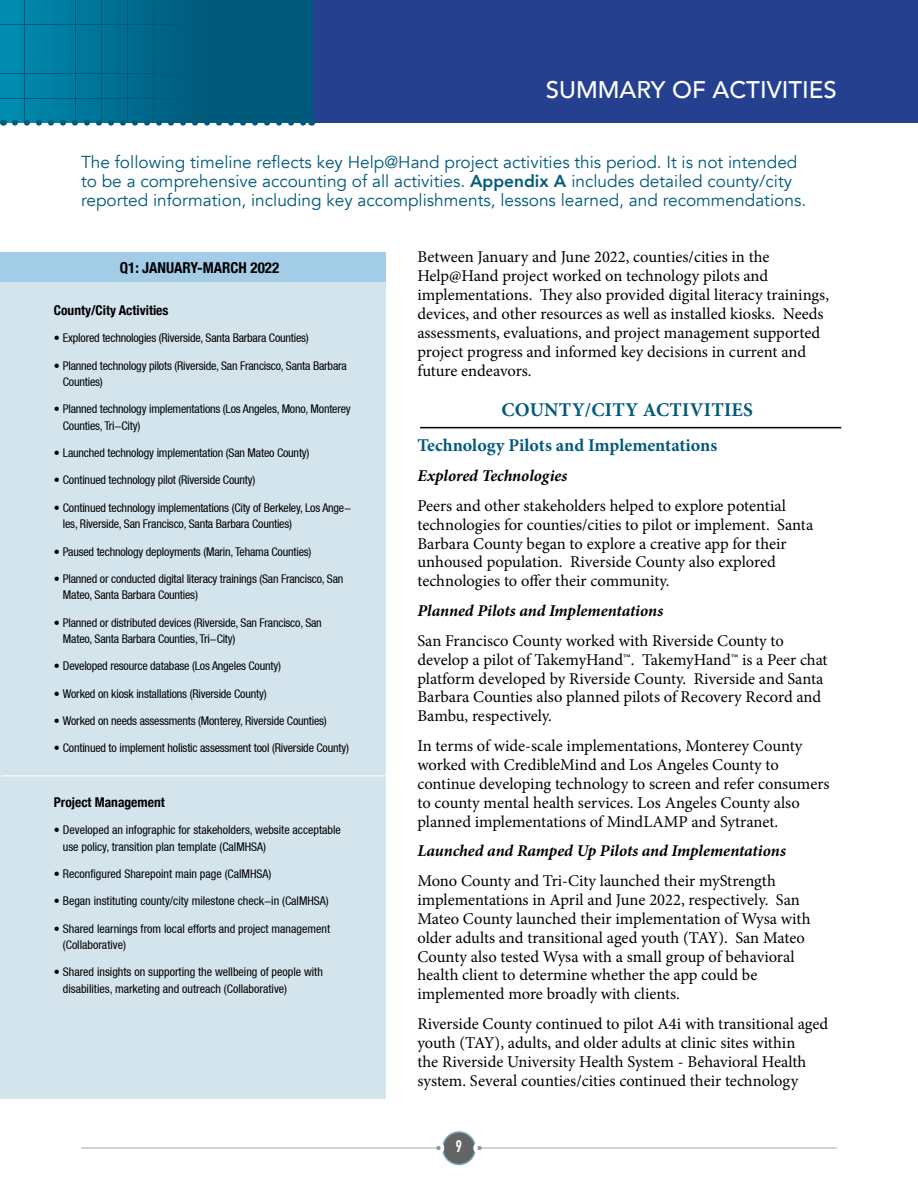
<style>
.page{position:relative;width:918px;height:1188px;background:#fff}
.page>*{position:absolute;margin:0;border:0;box-sizing:border-box;transform-origin:0 0}
.t1{font:500 24px "Avenir";color:#fff}
.t2{font:700 19.5px "Minion Pro";letter-spacing:.01em;color:#005a7c}
.t3{font:700 18px "Minion Pro";color:#005a7c}
.t4{font:17.25px/18.8px "Avenir";color:#005a7c}
.t5{font:16.5px/18.9px "Minion Pro";color:#000}
.t6{font:italic 700 16.5px "Minion Pro";letter-spacing:-.005em;color:#000}
.t7{font:700 16.5px "DIN Condensed";color:#fff}
.t8{font:700 condensed 15px "Helvetica Neue";color:#000}
.t9{font:700 condensed 13.5px "Helvetica Neue";color:#000}
.t10{font:condensed 12px/16.5px "Helvetica Neue LT";letter-spacing:-.015em;color:#000}
.s1{font-weight:800}
</style>
<div class="page">
<div style="left:443px;top:1132px;width:32px;height:33px;background:#636466;border-radius:50%"></div>
<div style="left:442px;top:1131px;width:34px;height:34px;border:2px solid #7ba9c1;border-radius:50%"></div>
<div style="left:433px;top:1142px;width:11px;height:12px;background:#fff;border-radius:50%"></div>
<div style="left:473px;top:1142px;width:12px;height:12px;background:#fff;border-radius:50%"></div>
<hr style="left:81px;top:1148px;width:357px;height:1px;background:#a5a7aa">
<hr style="left:480px;top:1148px;width:357px;height:1px;background:#a5a7aa">
<svg style="left:436px;top:1146px;width:5px;height:4px"></svg>
<svg style="left:477px;top:1146px;width:5px;height:4px"></svg>
<div style="left:0;top:267px;width:385px;height:831px;background:#d3e4ed"></div>
<div style="left:0;top:253px;width:385px;height:29px;background:#a3cde7"></div>
<hr style="left:2px;top:775px;width:391px;height:1px;background:#fff">
<div style="left:0;top:0;width:313px;height:123px;background:#005a7c"></div>
<div style="left:313px;top:0;width:605px;height:123px;background:#25408f"></div>
<div style="left:103px;top:25px;width:24px;height:23px;background:#006f93"></div>
<div style="left:0;top:25px;width:23px;height:23px;background:#008cb0"></div>
<div style="left:103px;top:75px;width:24px;height:23px;background:#006f93"></div>
<div style="left:0;top:75px;width:23px;height:23px;background:#008cb0"></div>
<div style="left:103px;top:0;width:24px;height:23px;background:#006f93"></div>
<div style="left:0;top:0;width:23px;height:23px;background:#008cb0"></div>
<div style="left:103px;top:50px;width:24px;height:23px;background:#006f93"></div>
<div style="left:0;top:50px;width:23px;height:23px;background:#008cb0"></div>
<div style="left:103px;top:100px;width:24px;height:23px;background:#006f93"></div>
<div style="left:0;top:100px;width:23px;height:23px;background:#008cb0"></div>
<div style="left:128px;top:25px;width:24px;height:23px;background:#00698c"></div>
<div style="left:25px;top:25px;width:24px;height:23px;background:#0084a9"></div>
<div style="left:128px;top:75px;width:24px;height:23px;background:#00698c"></div>
<div style="left:25px;top:75px;width:24px;height:23px;background:#0084a9"></div>
<div style="left:128px;top:0;width:24px;height:23px;background:#00698c"></div>
<div style="left:25px;top:0;width:24px;height:23px;background:#0084a9"></div>
<div style="left:128px;top:50px;width:24px;height:23px;background:#00698c"></div>
<div style="left:25px;top:50px;width:24px;height:23px;background:#0084a9"></div>
<div style="left:128px;top:100px;width:24px;height:23px;background:#00698c"></div>
<div style="left:25px;top:100px;width:24px;height:23px;background:#0084a9"></div>
<div style="left:154px;top:25px;width:24px;height:23px;background:#006285"></div>
<div style="left:51px;top:25px;width:24px;height:23px;background:#007da1"></div>
<div style="left:154px;top:75px;width:24px;height:23px;background:#006285"></div>
<div style="left:51px;top:75px;width:24px;height:23px;background:#007da1"></div>
<div style="left:154px;top:0;width:24px;height:23px;background:#006285"></div>
<div style="left:51px;top:0;width:24px;height:23px;background:#007da1"></div>
<div style="left:154px;top:50px;width:24px;height:23px;background:#006285"></div>
<div style="left:51px;top:50px;width:24px;height:23px;background:#007da1"></div>
<div style="left:154px;top:100px;width:24px;height:23px;background:#006285"></div>
<div style="left:51px;top:100px;width:24px;height:23px;background:#007da1"></div>
<div style="left:77px;top:25px;width:24px;height:23px;background:#00769a"></div>
<div style="left:77px;top:75px;width:24px;height:23px;background:#00769a"></div>
<div style="left:77px;top:0;width:24px;height:23px;background:#00769a"></div>
<div style="left:77px;top:50px;width:24px;height:23px;background:#00769a"></div>
<div style="left:77px;top:100px;width:24px;height:23px;background:#00769a"></div>
<svg style="left:15px;top:120px;width:290px;height:6px"></svg>
<hr style="left:420px;top:427px;width:421px;height:1px;background:#000">
<h1 class="t1" style="left:546px;top:69px;width:293px">SUMMARY OF ACTIVITIES</h1>
<p class="t4" style="left:81px;top:153px;width:727px">The following timeline reflects key Help@Hand project activities this period. It is not intended to be a comprehensive accounting of all activities. <span class="s1">Appendix A</span> includes detailed county/city reported information, including key accomplishments, lessons learned, and recommendations.</p>
<p class="t8" style="left:120px;top:255px;width:161px">Q1: JANUARY-MARCH 2022</p>
<p class="t9" style="left:54px;top:299px;width:116px">County/City Activities</p>
<p class="t10" style="left:54px;top:330px;width:256px">• Explored technologies (Riverside, Santa Barbara Counties)</p>
<p class="t10" style="left:63px;top:357px;width:285px;text-indent:-9px">• Planned technology pilots (Riverside, San Francisco, Santa Barbara<br>Counties)</p>
<p class="t10" style="left:63px;top:401px;width:289px;text-indent:-9px">• Planned technology implementations (Los Angeles, Mono, Monterey<br>Counties, Tri-City)</p>
<p class="t10" style="left:54px;top:445px;width:257px">• Launched technology implementation (San Mateo County)</p>
<p class="t10" style="left:54px;top:472px;width:203px">• Continued technology pilot (Riverside County)</p>
<p class="t10" style="left:63px;top:499px;width:290px;text-indent:-9px">• Continued technology implementations (City of Berkeley, Los Ange&shy;les, Riverside, San Francisco, Santa Barbara Counties)</p>
<p class="t10" style="left:54px;top:543px;width:259px">• Paused technology deployments (Marin, Tehama Counties)</p>
<p class="t10" style="left:63px;top:570px;width:282px;text-indent:-9px">• Planned or conducted digital literacy trainings (San Francisco, San<br>Mateo, Santa Barbara Counties)</p>
<p class="t10" style="left:63px;top:614px;width:260px;text-indent:-9px">• Planned or distributed devices (Riverside, San Francisco, San<br>Mateo, Santa Barbara Counties, Tri-City)</p>
<p class="t10" style="left:54px;top:658px;width:229px">• Developed resource database (Los Angeles County)</p>
<p class="t10" style="left:54px;top:685px;width:214px">• Worked on kiosk installations (Riverside County)</p>
<p class="t10" style="left:54px;top:712px;width:274px">• Worked on needs assessments (Monterey, Riverside Counties)</p>
<p class="t10" style="left:54px;top:740px;width:297px">• Continued to implement holistic assessment tool (Riverside County)</p>
<p class="t9" style="left:54px;top:791px;width:112px">Project Management</p>
<p class="t10" style="left:63px;top:822px;width:279px;text-indent:-9px">• Developed an infographic for stakeholders, website acceptable use policy, transition plan template (CalMHSA)</p>
<p class="t10" style="left:54px;top:865px;width:219px">• Reconfigured Sharepoint main page (CalMHSA)</p>
<p class="t10" style="left:54px;top:893px;width:276px">• Began instituting county/city milestone check-in (CalMHSA)</p>
<p class="t10" style="left:63px;top:920px;width:269px;text-indent:-9px">• Shared learnings from local efforts and project management (Collaborative)</p>
<p class="t10" style="left:63px;top:964px;width:262px;text-indent:-9px">• Shared insights on supporting the wellbeing of people with disabilities, marketing and outreach (Collaborative)</p>
<p class="t5" style="left:417px;top:248px;width:413px">Between January and June 2022, counties/cities in the Help@Hand project worked on technology pilots and implementations. They also provided digital literacy trainings, devices, and other resources as well as installed kiosks. Needs assessments, evaluations, and project management supported project progress and informed key decisions in current and future endeavors.</p>
<p class="t2" style="left:501px;top:396px;width:253px">COUNTY/CITY ACTIVITIES</p>
<p class="t3" style="left:417px;top:433px;width:301px">Technology Pilots and Implementations</p>
<p class="t6" style="left:417px;top:464px;width:151px">Explored Technologies</p>
<p class="t5" style="left:417px;top:496px;width:397px">Peers and other stakeholders helped to explore potential technologies for counties/cities to pilot or implement. Santa Barbara County began to explore a creative app for their unhoused population. Riverside County also explored technologies to offer their community.</p>
<p class="t6" style="left:417px;top:599px;width:247px">Planned Pilots and Implementations</p>
<p class="t5" style="left:417px;top:631px;width:412px">San Francisco County worked with Riverside County to develop a pilot of TakemyHand™. TakemyHand™ is a Peer chat platform developed by Riverside County. Riverside and Santa Barbara Counties also planned pilots of Recovery Record and Bambu, respectively.</p>
<p class="t5" style="left:417px;top:736px;width:414px">In terms of wide-scale implementations, Monterey County worked with CredibleMind and Los Angeles County to continue developing technology to screen and refer consumers to county mental health services. Los Angeles County also planned implementations of MindLAMP and Sytranet.</p>
<p class="t6" style="left:417px;top:839px;width:370px">Launched and Ramped Up Pilots and Implementations</p>
<p class="t5" style="left:417px;top:871px;width:395px">Mono County and Tri-City launched their myStrength implementations in April and June 2022, respectively. San Mateo County launched their implementation of Wysa with older adults and transitional aged youth (TAY). San Mateo County also tested Wysa with a small group of behavioral health client to determine whether the app could be implemented more broadly with clients.</p>
<p class="t5" style="left:417px;top:1014px;width:412px">Riverside County continued to pilot A4i with transitional aged youth (TAY), adults, and older adults at clinic sites within<br>the Riverside University Health System - Behavioral Health system. Several counties/cities continued their technology</p>
<p class="t7" style="left:456px;top:1135px;width:8px">9</p>
</div>
